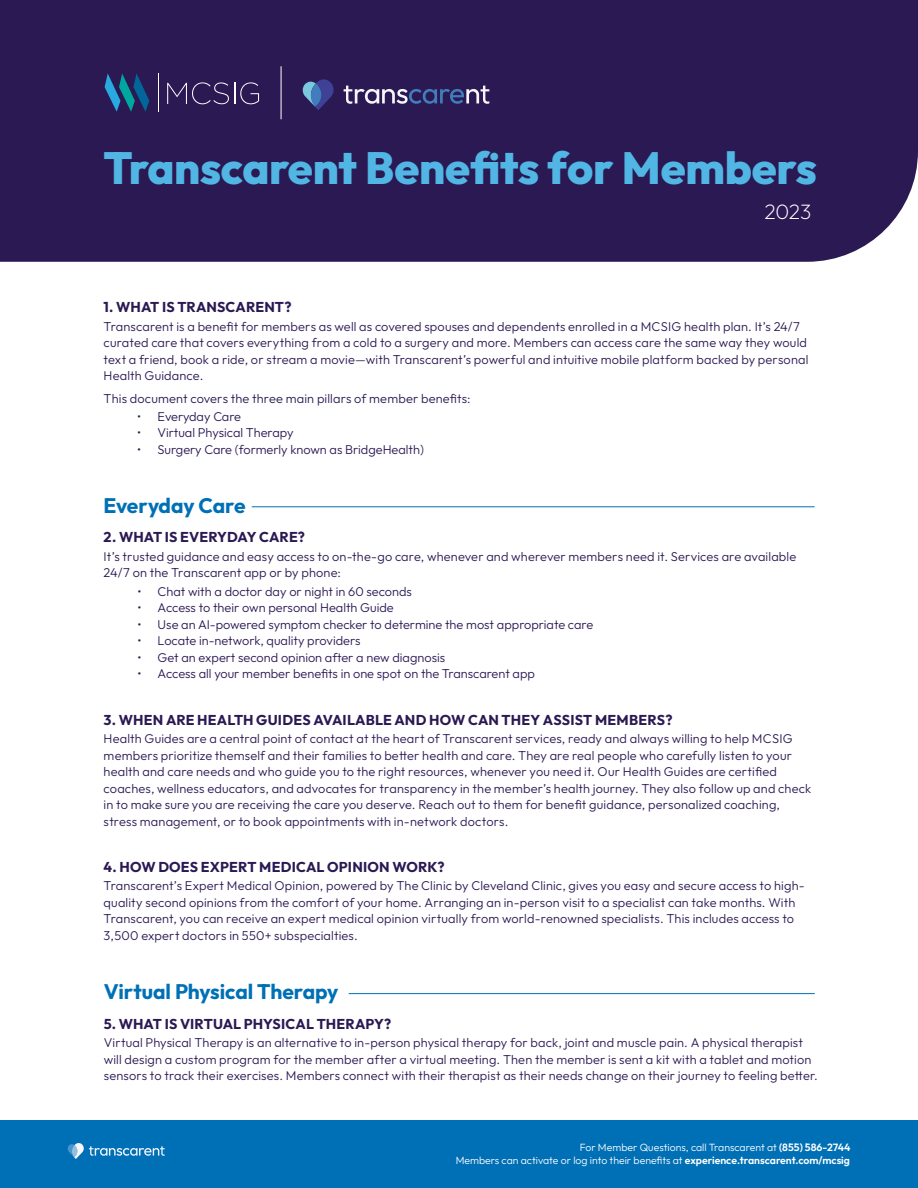
<style>
.page{position:relative;width:918px;height:1188px;background:#fff}
.page>*{position:absolute;margin:0;border:0;box-sizing:border-box;transform-origin:0 0}
.t1{font:800 45px "Outfit";letter-spacing:-.005em;color:#51b6e4}
.t2{font:700 21px "Outfit";letter-spacing:-.005em;color:#0070b6}
.t3{font:200 21px "Outfit";color:#fff}
.t4{font:700 14.25px "Outfit";letter-spacing:.01em;color:#2b1953}
.t5{font:300 12.75px/16.5px "Outfit";letter-spacing:.01em;color:#2b1953}
.t6{font:300 12.75px "Outfit";letter-spacing:-.01em;color:#2b1953}
.t7{font:300 10.5px/12.6px "Outfit";color:#fff;text-align:right}
.s1{color:#16264e}
.s2{font-weight:600}
</style>
<div class="page">
<div style="left:0;top:0;width:918px;height:262px;background:#2b1953"></div>
<div style="left:0;top:1120px;width:918px;height:68px;background:#0070b6"></div>
<svg style="left:68px;top:1143px;width:96px;height:16px"></svg>
<svg style="left:344px;top:86px;width:145px;height:18px;background:#595584"></svg>
<svg style="left:302px;top:79px;width:32px;height:31px"></svg>
<hr style="left:252px;top:507px;width:562px;height:1px;background:#0070b6">
<hr style="left:281px;top:66px;width:1px;height:53px;background:#fff">
<hr style="left:349px;top:993px;width:465px;height:1px;background:#0070b6">
<svg style="left:167px;top:82px;width:92px;height:22px;background:#48386a"></svg>
<svg style="left:105px;top:73px;width:44px;height:39px;background:#1e4c7b"></svg>
<hr style="left:158px;top:73px;width:1px;height:39px;background:#fff">
<h1 class="t1" style="left:103px;top:142px;width:715px">Transcarent Benefits for Members</h1>
<h2 class="t3" style="left:764px;top:200px;width:49px">2023</h2>
<p class="t4" style="left:104px;top:299px;width:189px">1. WHAT IS TRANSCARENT?</p>
<p class="t5" style="left:104px;top:318px;width:706px">Transcarent is a benefit for members as well as covered spouses and dependents enrolled in a MCSIG health plan. It’s 24/7 curated care that covers everything from a cold to a surgery and more. Members can access care the same way they would text a friend, book a ride, or stream a movie—with Transcarent’s powerful and intuitive mobile platform backed by personal Health Guidance.</p>
<p class="t5" style="left:104px;top:390px;width:369px">This document covers the three main pillars of member benefits:</p>
<p class="t6" style="left:137px;top:409px;width:105px"><span class="s1">•</span> Everyday Care</p>
<p class="t5" style="left:137px;top:425px;width:158px"><span class="s1">•</span> Virtual Physical Therapy</p>
<p class="t5" style="left:137px;top:441px;width:288px"><span class="s1">•</span> Surgery Care (formerly known as BridgeHealth)</p>
<h2 class="t2" style="left:104px;top:493px;width:143px">Everyday Care</h2>
<p class="t4" style="left:104px;top:529px;width:203px">2. WHAT IS EVERYDAY CARE?</p>
<p class="t5" style="left:104px;top:548px;width:694px">It’s trusted guidance and easy access to on-the-go care, whenever and wherever members need it. Services are available<br>24/7 on the Transcarent app or by phone:</p>
<p class="t5" style="left:137px;top:583px;width:276px"><span class="s1">•</span> Chat with a doctor day or night in 60 seconds</p>
<p class="t5" style="left:137px;top:600px;width:258px"><span class="s1">•</span> Access to their own personal Health Guide</p>
<p class="t5" style="left:137px;top:616px;width:457px"><span class="s1">•</span> Use an AI-powered symptom checker to determine the most appropriate care</p>
<p class="t5" style="left:137px;top:633px;width:225px"><span class="s1">•</span> Locate in-network, quality providers</p>
<p class="t5" style="left:137px;top:649px;width:309px"><span class="s1">•</span> Get an expert second opinion after a new diagnosis</p>
<p class="t5" style="left:137px;top:666px;width:399px"><span class="s1">•</span> Access all your member benefits in one spot on the Transcarent app</p>
<p class="t4" style="left:104px;top:711px;width:570px">3. WHEN ARE HEALTH GUIDES AVAILABLE AND HOW CAN THEY ASSIST MEMBERS?</p>
<p class="t5" style="left:104px;top:730px;width:709px">Health Guides are a central point of contact at the heart of Transcarent services, ready and always willing to help MCSIG members prioritize themself and their families to better health and care. They are real people who carefully listen to your health and care needs and who guide you to the right resources, whenever you need it. Our Health Guides are certified coaches, wellness educators, and advocates for transparency in the member’s health journey. They also follow up and check in to make sure you are receiving the care you deserve. Reach out to them for benefit guidance, personalized coaching, stress management, or to book appointments with in-network doctors.</p>
<p class="t4" style="left:104px;top:859px;width:342px">4. HOW DOES EXPERT MEDICAL OPINION WORK?</p>
<p class="t5" style="left:104px;top:877px;width:703px">Transcarent’s Expert Medical Opinion, powered by The Clinic by Cleveland Clinic, gives you easy and secure access to high&shy;quality second opinions from the comfort of your home. Arranging an in-person visit to a specialist can take months. With Transcarent, you can receive an expert medical opinion virtually from world-renowned specialists. This includes access to 3,500 expert doctors in 550+ subspecialties.</p>
<h2 class="t2" style="left:104px;top:980px;width:236px">Virtual Physical Therapy</h2>
<p class="t4" style="left:104px;top:1016px;width:289px">5. WHAT IS VIRTUAL PHYSICAL THERAPY?</p>
<p class="t5" style="left:104px;top:1035px;width:716px">Virtual Physical Therapy is an alternative to in-person physical therapy for back, joint and muscle pain. A physical therapist will design a custom program for the member after a virtual meeting. Then the member is sent a kit with a tablet and motion sensors to track their exercises. Members connect with their therapist as their needs change on their journey to feeling better.</p>
<p class="t7" style="left:456px;top:1141px;width:396px">For Member Questions, call Transcarent at <span class="s2">(855) 586-2744<br></span>Members can activate or log into their benefits at <span class="s2">experience.transcarent.com/mcsig</span></p>
</div>
